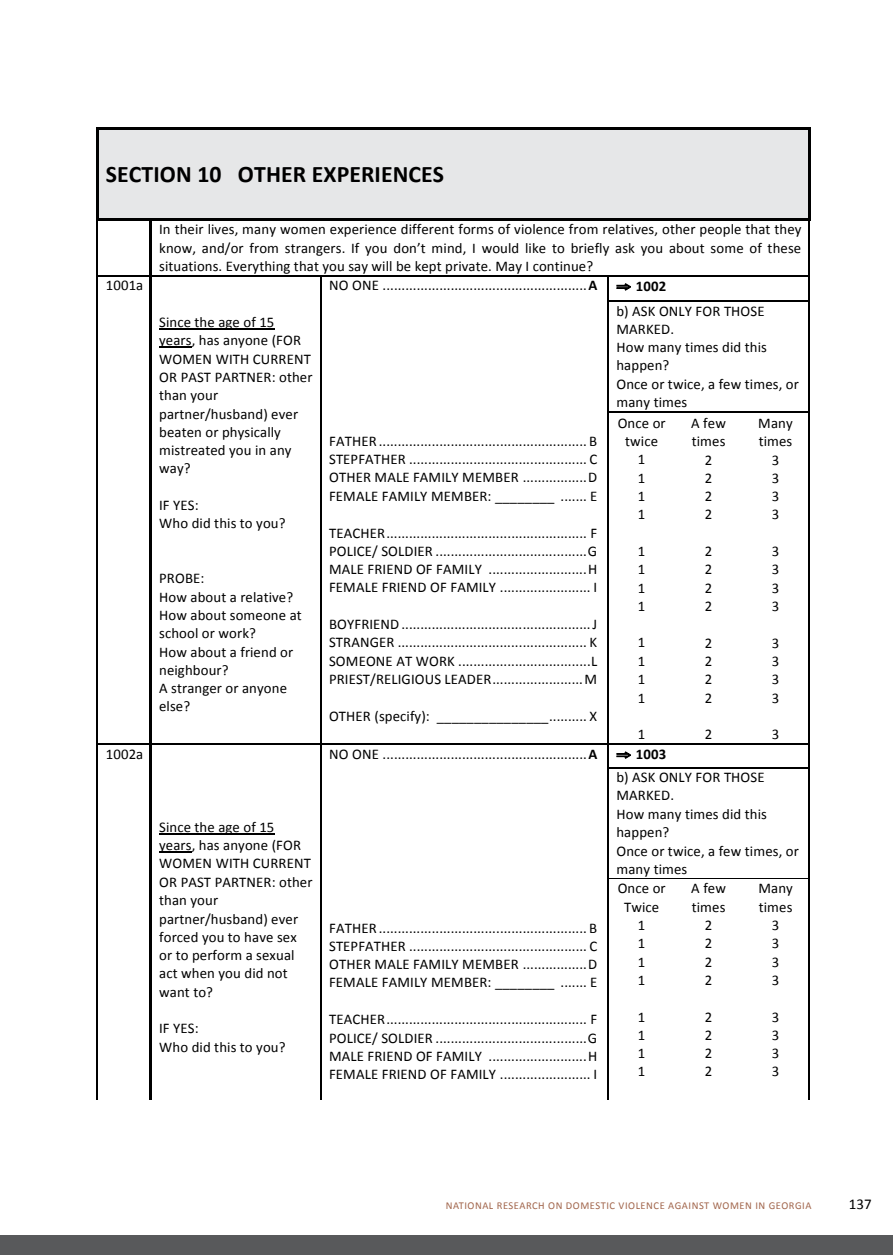
<style>
.page{position:relative;width:893px;height:1255px;background:#fff}
.page>*{position:absolute;margin:0;border:0;box-sizing:border-box;transform-origin:0 0}
.t1{font:700 23.7px "Calibri";letter-spacing:.005em;color:#000}
.t2{font:15px "Calibri";color:#000}
.t3{font:14.7px/18.3px "Calibri";letter-spacing:.01em;color:#000;text-align:justify}
.t4{font:10.5px "Calibri";letter-spacing:.05em;color:#a1654b}
.s1{font-weight:700}
</style>
<div class="page">
<div style="left:0;top:1235px;width:893px;height:19px;background:#58595b"></div>
<div style="left:106px;top:130px;width:695px;height:30px;background:#e6e7e8"></div>
<div style="left:106px;top:159px;width:695px;height:30px;background:#e6e7e8"></div>
<div style="left:106px;top:188px;width:695px;height:30px;background:#e6e7e8"></div>
<hr style="left:99px;top:128px;width:709px;height:2px;background:#000">
<hr style="left:97px;top:130px;width:2px;height:88px;background:#000">
<hr style="left:808px;top:130px;width:2px;height:88px;background:#000">
<hr style="left:101px;top:218px;width:49px;height:2px;background:#000">
<hr style="left:152px;top:218px;width:656px;height:2px;background:#000">
<hr style="left:97px;top:220px;width:1px;height:55px;background:#000">
<hr style="left:150px;top:220px;width:2px;height:55px;background:#000">
<hr style="left:809px;top:220px;width:1px;height:55px;background:#000">
<svg style="left:617px;top:283px;width:14px;height:7px"></svg>
<hr style="left:98px;top:275px;width:52px;height:1px;background:#000">
<hr style="left:152px;top:275px;width:168px;height:1px;background:#000">
<hr style="left:322px;top:275px;width:285px;height:1px;background:#000">
<hr style="left:608px;top:275px;width:201px;height:1px;background:#000">
<hr style="left:150px;top:276px;width:2px;height:24px;background:#000">
<hr style="left:320px;top:276px;width:2px;height:24px;background:#000">
<svg style="left:97px;top:275px;width:1px;height:26px"></svg>
<svg style="left:607px;top:275px;width:1px;height:26px"></svg>
<hr style="left:608px;top:300px;width:201px;height:1px;background:#000">
<svg style="left:809px;top:275px;width:1px;height:26px"></svg>
<hr style="left:97px;top:301px;width:1px;height:110px;background:#000">
<hr style="left:150px;top:301px;width:2px;height:110px;background:#000">
<hr style="left:320px;top:301px;width:2px;height:110px;background:#000">
<hr style="left:607px;top:301px;width:1px;height:110px;background:#000">
<hr style="left:809px;top:301px;width:1px;height:110px;background:#000">
<hr style="left:159px;top:328px;width:115px;height:1px;background:#000">
<hr style="left:159px;top:347px;width:33px;height:1px;background:#000">
<hr style="left:608px;top:411px;width:66px;height:1px;background:#000">
<hr style="left:675px;top:411px;width:67px;height:1px;background:#000">
<hr style="left:743px;top:411px;width:66px;height:1px;background:#000">
<hr style="left:97px;top:413px;width:1px;height:330px;background:#000">
<hr style="left:150px;top:413px;width:2px;height:330px;background:#000">
<hr style="left:320px;top:413px;width:2px;height:330px;background:#000">
<hr style="left:607px;top:413px;width:1px;height:330px;background:#000">
<hr style="left:809px;top:413px;width:1px;height:330px;background:#000">
<svg style="left:617px;top:751px;width:14px;height:7px"></svg>
<hr style="left:98px;top:743px;width:52px;height:1px;background:#000">
<hr style="left:152px;top:743px;width:168px;height:1px;background:#000">
<hr style="left:322px;top:743px;width:285px;height:1px;background:#000">
<hr style="left:608px;top:743px;width:66px;height:1px;background:#000">
<hr style="left:675px;top:743px;width:67px;height:1px;background:#000">
<hr style="left:743px;top:743px;width:66px;height:1px;background:#000">
<hr style="left:150px;top:744px;width:2px;height:23px;background:#000">
<hr style="left:320px;top:744px;width:2px;height:23px;background:#000">
<svg style="left:97px;top:743px;width:1px;height:25px"></svg>
<svg style="left:607px;top:743px;width:1px;height:25px"></svg>
<hr style="left:608px;top:767px;width:201px;height:1px;background:#000">
<svg style="left:809px;top:743px;width:1px;height:25px"></svg>
<hr style="left:97px;top:768px;width:1px;height:110px;background:#000">
<hr style="left:150px;top:768px;width:2px;height:110px;background:#000">
<hr style="left:320px;top:768px;width:2px;height:110px;background:#000">
<hr style="left:607px;top:768px;width:1px;height:110px;background:#000">
<hr style="left:809px;top:768px;width:1px;height:110px;background:#000">
<hr style="left:159px;top:833px;width:115px;height:1px;background:#000">
<hr style="left:159px;top:851px;width:33px;height:2px;background:#000">
<hr style="left:608px;top:878px;width:66px;height:1px;background:#000">
<hr style="left:675px;top:878px;width:67px;height:1px;background:#000">
<hr style="left:742px;top:878px;width:67px;height:1px;background:#000">
<hr style="left:97px;top:879px;width:1px;height:221px;background:#000">
<hr style="left:150px;top:879px;width:2px;height:221px;background:#000">
<hr style="left:320px;top:879px;width:2px;height:221px;background:#000">
<hr style="left:607px;top:879px;width:1px;height:221px;background:#000">
<hr style="left:809px;top:879px;width:1px;height:221px;background:#000">
<h1 class="t1" style="left:106px;top:159px;width:340px">SECTION 10 OTHER EXPERIENCES</h1>
<p class="t3" style="left:106px;top:276px;width:39px">1001a</p>
<p class="t3" style="left:106px;top:744px;width:39px">1002a</p>
<p class="t3" style="left:159px;top:219px;width:644px">In their lives, many women experience different forms of violence from relatives, other people that they know, and/or from strangers. If you don’t mind, I would like to briefly ask you about some of these situations. Everything that you say will be kept private. May I continue?</p>
<p class="t3" style="left:616px;top:273px;width:150px;line-height:24.9px">⇒ <span class="s1">1002<br></span>b) ASK ONLY FOR THOSE</p>
<p class="t3" style="left:616px;top:319px;width:184px;text-align:left">MARKED.<br>How many times did this happen?<br>Once or twice, a few times, or many times</p>
<p class="t3" style="left:329px;top:276px;width:270px">NO ONE ......................................................<span class="s1">A</span></p>
<p class="t3" style="left:159px;top:312px;width:155px;text-align:left">Since the age of 15 years, has anyone (FOR<br>WOMEN WITH CURRENT<br>OR PAST PARTNER: other than your partner/husband) ever beaten or physically mistreated you in any way?</p>
<p class="t3" style="left:159px;top:495px;width:128px">IF YES:<br>Who did this to you?</p>
<p class="t3" style="left:691px;top:413px;width:36px;text-align:center">A few times<br>2<br>2<br>2<br>2</p>
<p class="t3" style="left:705px;top:541px;width:9px">2<br>2<br>2<br>2</p>
<p class="t3" style="left:705px;top:632px;width:9px">2<br>2<br>2<br>2</p>
<p class="t3" style="left:705px;top:724px;width:9px">2</p>
<p class="t3" style="left:618px;top:413px;width:50px;text-align:center">Once or twice<br>1<br>1<br>1<br>1</p>
<p class="t3" style="left:638px;top:541px;width:9px">1<br>1<br>1<br>1</p>
<p class="t3" style="left:638px;top:632px;width:9px">1<br>1<br>1<br>1</p>
<p class="t3" style="left:638px;top:724px;width:9px">1</p>
<p class="t3" style="left:758px;top:413px;width:36px;text-align:center">Many times<br>3<br>3<br>3<br>3</p>
<p class="t3" style="left:772px;top:541px;width:9px">3<br>3<br>3<br>3</p>
<p class="t3" style="left:772px;top:632px;width:9px">3<br>3<br>3<br>3</p>
<p class="t3" style="left:772px;top:724px;width:9px">3</p>
<p class="t3" style="left:616px;top:741px;width:150px;line-height:23.4px">⇒ <span class="s1">1003<br></span>b) ASK ONLY FOR THOSE</p>
<p class="t3" style="left:616px;top:785px;width:184px;text-align:left">MARKED.<br>How many times did this happen?<br>Once or twice, a few times, or many times</p>
<p class="t3" style="left:329px;top:431px;width:270px">FATHER ....................................................... B STEPFATHER ............................................... C OTHER MALE FAMILY MEMBER .................D FEMALE FAMILY MEMBER: ________ ....... E</p>
<p class="t3" style="left:329px;top:523px;width:270px">TEACHER..................................................... F POLICE/ SOLDIER ........................................G MALE FRIEND OF FAMILY ..........................H FEMALE FRIEND OF FAMILY ........................ I</p>
<p class="t3" style="left:329px;top:614px;width:270px">BOYFRIEND..................................................J STRANGER .................................................. K SOMEONE AT WORK ...................................L PRIEST/RELIGIOUS LEADER........................M</p>
<p class="t3" style="left:329px;top:705px;width:270px">OTHER (specify): _______________.......... X</p>
<p class="t3" style="left:159px;top:568px;width:144px;text-align:left">PROBE:<br>How about a relative?<br>How about someone at school or work?<br>How about a friend or neighbour?<br>A stranger or anyone else?</p>
<p class="t3" style="left:329px;top:744px;width:270px">NO ONE ......................................................<span class="s1">A</span></p>
<p class="t3" style="left:159px;top:817px;width:155px;text-align:left">Since the age of 15 years, has anyone (FOR<br>WOMEN WITH CURRENT<br>OR PAST PARTNER: other than your partner/husband) ever forced you to have sex or to perform a sexual act when you did not want to?</p>
<p class="t3" style="left:159px;top:1018px;width:128px">IF YES:<br>Who did this to you?</p>
<p class="t3" style="left:691px;top:878px;width:36px;text-align:center">A few times<br>2<br>2<br>2<br>2</p>
<p class="t3" style="left:705px;top:1006px;width:9px">2<br>2<br>2<br>2</p>
<p class="t3" style="left:618px;top:878px;width:50px;text-align:center">Once or<br>Twice<br>1<br>1<br>1<br>1</p>
<p class="t3" style="left:638px;top:1006px;width:9px">1<br>1<br>1<br>1</p>
<p class="t3" style="left:758px;top:878px;width:36px;text-align:center">Many times<br>3<br>3<br>3<br>3</p>
<p class="t3" style="left:772px;top:1006px;width:9px">3<br>3<br>3<br>3</p>
<p class="t3" style="left:329px;top:917px;width:270px">FATHER ....................................................... B STEPFATHER ............................................... C OTHER MALE FAMILY MEMBER .................D FEMALE FAMILY MEMBER: ________ ....... E</p>
<p class="t3" style="left:329px;top:1009px;width:270px">TEACHER..................................................... F POLICE/ SOLDIER ........................................G MALE FRIEND OF FAMILY ..........................H FEMALE FRIEND OF FAMILY ........................ I</p>
<p class="t4" style="left:446px;top:1198px;width:367px">NATIONAL RESEARCH ON DOMESTIC VIOLENCE AGAINST WOMEN IN GEORGIA</p>
<p class="t2" style="left:849px;top:1194px;width:24px">137</p>
</div>
